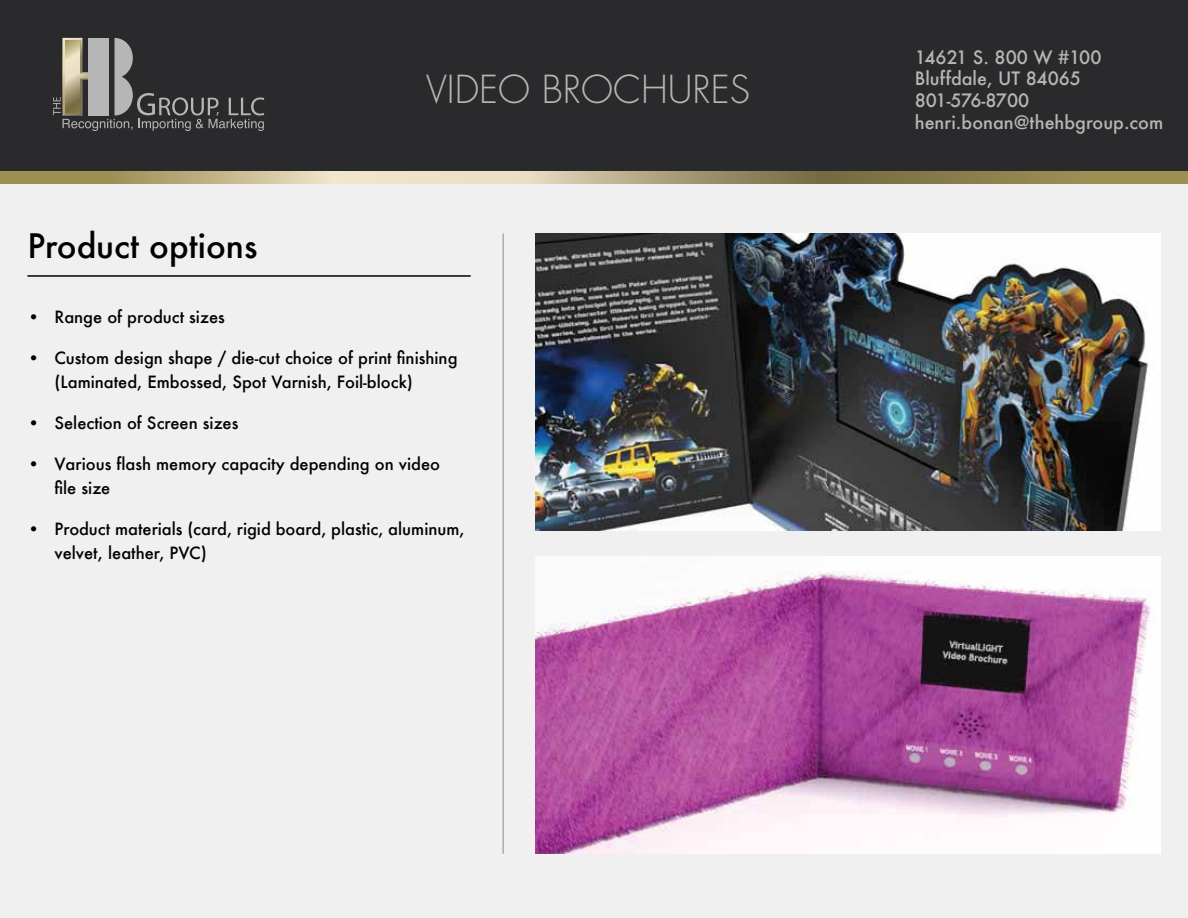
<style>
.page{position:relative;width:1188px;height:918px;background:#f1f0f0}
.page>*{position:absolute;margin:0;border:0;box-sizing:border-box;transform-origin:0 0}
.t1{font:300 37.65px "Futura";color:#b6b6b6}
.t2{font:500 33px "Futura";color:#010101}
.t3{font:500 18px/21.6px "Futura";color:#b6b6b6}
.t4{font:500 16.5px/24px "Futura";color:#010101}
</style>
<div class="page">
<svg style="left:0;top:170px;width:1188px;height:13px;background:#a59a73"></svg>
<div style="left:0;top:0;width:1188px;height:170px;background:#2a2a2c"></div>
<svg style="left:53px;top:38px;width:211px;height:93px"></svg>
<hr style="left:27px;top:275px;width:444px;height:2px;background:#010101">
<img style="left:536px;top:233px;width:625px;height:298px">
<img style="left:536px;top:556px;width:625px;height:298px">
<hr style="left:503px;top:233px;width:1px;height:621px;background:#88888a">
<h2 class="t2" style="left:27px;top:223px;width:231px">Product options</h2>
<h1 class="t1" style="left:426px;top:66px;width:326px">VIDEO BROCHURES</h1>
<p class="t4" style="left:27px;top:305px;width:199px">• Range of product sizes</p>
<p class="t4" style="left:54px;top:346px;width:405px;text-indent:-27px">• Custom design shape / die-cut choice of print finishing (Laminated, Embossed, Spot Varnish, Foil-block)</p>
<p class="t4" style="left:27px;top:411px;width:213px">• Selection of Screen sizes</p>
<p class="t4" style="left:54px;top:452px;width:387px;text-indent:-27px">• Various flash memory capacity depending on video file size</p>
<p class="t4" style="left:54px;top:517px;width:412px;text-indent:-27px">• Product materials (card, rigid board, plastic, aluminum, velvet, leather, PVC)</p>
<p class="t3" style="left:915px;top:46px;width:250px">14621 S. 800 W #100<br>Bluffdale, UT 84065<br>801-576-8700 henri.bonan@thehbgroup.com</p>
</div>
